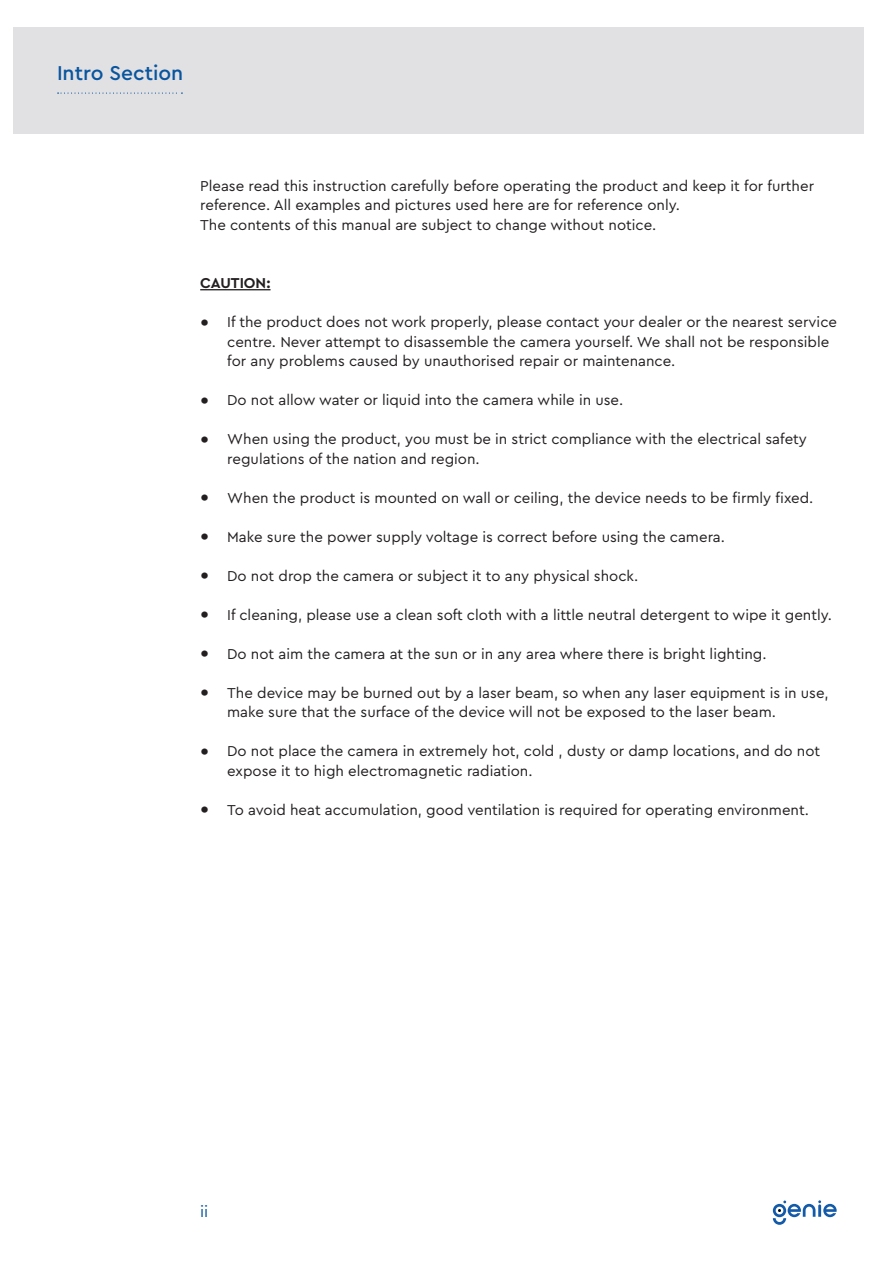
<style>
.page{position:relative;width:893px;height:1263px;background:#fff}
.page>*{position:absolute;margin:0;border:0;box-sizing:border-box;transform-origin:0 0}
.t1{font:500 21px "Cera Pro";color:#09559e}
.t2{font:16.5px "Cera Pro";color:#09559e}
.t3{font:15px/19.5px "Cera Pro";color:#231f20}
.Bulleted{font:700 15px "Cera Pro";color:#231f20}
.s1{font-size:24px}
</style>
<div class="page">
<svg style="left:773px;top:1200px;width:64px;height:25px"></svg>
<div style="left:14px;top:27px;width:850px;height:106px;background:#e1e1e4"></div>
<svg style="left:58px;top:93px;width:124px;height:1px"></svg>
<hr style="left:200px;top:289px;width:71px;height:1px;background:#231f20">
<p class="t1" style="left:57px;top:59px;width:128px">Intro Section</p>
<p class="t3" style="left:200px;top:175px;width:615px">Please read this instruction carefully before operating the product and keep it for further reference. All examples and pictures used here are for reference only.</p>
<p class="t3" style="left:200px;top:214px;width:458px">The contents of this manual are subject to change without notice.</p>
<p class="Bulleted" style="left:200px;top:273px;width:72px">CAUTION:</p>
<p class="t3" style="left:227px;top:312px;width:611px;text-indent:-27px"><span class="s1">•</span> If the product does not work properly, please contact your dealer or the nearest service centre. Never attempt to disassemble the camera yourself. We shall not be responsible for any problems caused by unauthorised repair or maintenance.</p>
<p class="t3" style="left:200px;top:390px;width:425px"><span class="s1">•</span> Do not allow water or liquid into the camera while in use.</p>
<p class="t3" style="left:227px;top:429px;width:581px;text-indent:-27px"><span class="s1">•</span> When using the product, you must be in strict compliance with the electrical safety regulations of the nation and region.</p>
<p class="t3" style="left:200px;top:487px;width:615px"><span class="s1">•</span> When the product is mounted on wall or ceiling, the device needs to be firmly fixed.</p>
<p class="t3" style="left:200px;top:526px;width:526px"><span class="s1">•</span> Make sure the power supply voltage is correct before using the camera.</p>
<p class="t3" style="left:200px;top:565px;width:440px"><span class="s1">•</span> Do not drop the camera or subject it to any physical shock.</p>
<p class="t3" style="left:200px;top:604px;width:633px"><span class="s1">•</span> If cleaning, please use a clean soft cloth with a little neutral detergent to wipe it gently.</p>
<p class="t3" style="left:200px;top:643px;width:568px"><span class="s1">•</span> Do not aim the camera at the sun or in any area where there is bright lighting.</p>
<p class="t3" style="left:227px;top:682px;width:603px;text-indent:-27px"><span class="s1">•</span> The device may be burned out by a laser beam, so when any laser equipment is in use, make sure that the surface of the device will not be exposed to the laser beam.</p>
<p class="t3" style="left:227px;top:741px;width:594px;text-indent:-27px"><span class="s1">•</span> Do not place the camera in extremely hot, cold , dusty or damp locations, and do not expose it to high electromagnetic radiation.</p>
<p class="t3" style="left:200px;top:799px;width:610px"><span class="s1">•</span> To avoid heat accumulation, good ventilation is required for operating environment.</p>
<p class="t2" style="left:200px;top:1200px;width:10px">ii</p>
</div>
